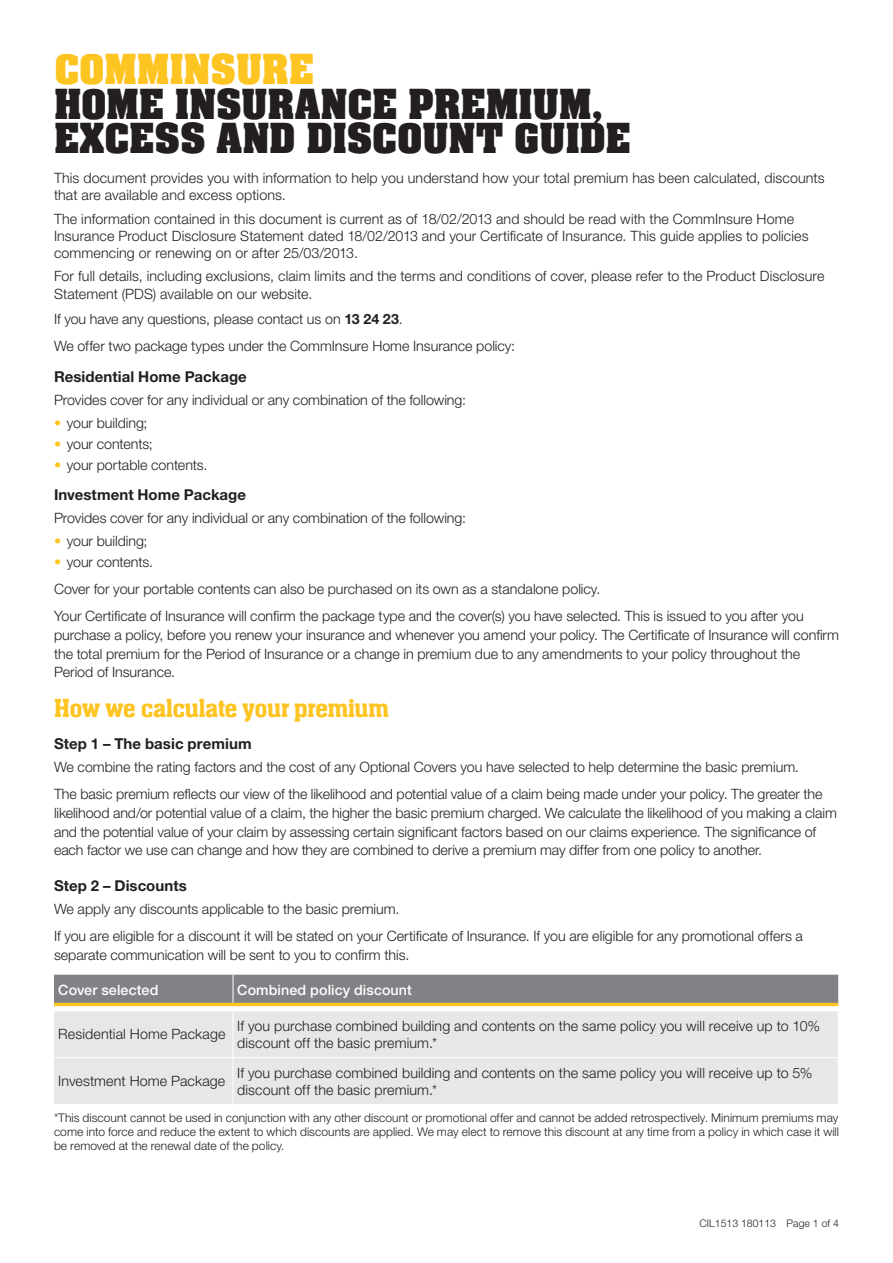
<style>
.page{position:relative;width:893px;height:1263px;background:#fff}
.page>*{position:absolute;margin:0;border:0;box-sizing:border-box;transform-origin:0 0}
.t1{font:700 45px/34.7px "Aachen Com";letter-spacing:-.01em;color:#231f20}
.t2{font:700 45px "Aachen Com";letter-spacing:-.01em;color:#fec422}
.t3{font:500 27px "Aachen Com";letter-spacing:-.005em;color:#fec422}
.t4{font:700 15px "Helvetica Neue LT Std";letter-spacing:.005em;color:#231f20}
.t5{font:300 14.25px/17.1px "Helvetica Neue LT Std";color:#231f20}
.t6{font:500 14.25px "Helvetica Neue LT Std";letter-spacing:.01em;color:#fff}
.t7{font:300 12px/14.4px "Helvetica Neue LT Std";letter-spacing:.005em;color:#231f20;text-align:justify}
.t8{font:300 10.5px "Helvetica Neue LT Std";color:#231f20}
.s1{font-weight:700}
.s2{color:#fec422}
</style>
<div class="page">
<div style="left:54px;top:1011px;width:784px;height:93px;background:#e6e7e9"></div>
<hr style="left:233px;top:1011px;width:1px;height:46px;background:#fff">
<hr style="left:54px;top:1057px;width:179px;height:1px;background:#fff">
<hr style="left:233px;top:1057px;width:606px;height:1px;background:#fff">
<hr style="left:233px;top:1058px;width:1px;height:46px;background:#fff">
<hr style="left:54px;top:1003px;width:179px;height:3px;background:#fec422">
<hr style="left:233px;top:1003px;width:605px;height:3px;background:#fec422">
<div style="left:54px;top:975px;width:784px;height:28px;background:#808285"></div>
<h1 class="t2" style="left:54px;top:44px;width:262px">COMMINSURE</h1>
<h1 class="t1" style="left:54px;top:88px;width:579px">HOME INSURANCE PREMIUM,<br>EXCESS AND DISCOUNT GUIDE</h1>
<p class="t5" style="left:54px;top:169px;width:772px">This document provides you with information to help you understand how your total premium has been calculated, discounts that are available and excess options.</p>
<p class="t5" style="left:54px;top:210px;width:756px">The information contained in this document is current as of 18/02/2013 and should be read with the CommInsure Home<br>Insurance Product Disclosure Statement dated 18/02/2013 and your Certificate of Insurance. This guide applies to policies commencing or renewing on or after 25/03/2013.</p>
<p class="t5" style="left:54px;top:268px;width:772px">For full details, including exclusions, claim limits and the terms and conditions of cover, please refer to the Product Disclosure<br>Statement (PDS) available on our website.</p>
<p class="t5" style="left:54px;top:305px;width:463px;line-height:27.3px">If you have any questions, please contact us on <span class="s1">13 24 23</span>.<br>We offer two package types under the CommInsure Home Insurance policy:</p>
<p class="t4" style="left:54px;top:368px;width:194px">Residential Home Package</p>
<p class="t5" style="left:54px;top:392px;width:414px">Provides cover for any individual or any combination of the following:</p>
<p class="t5" style="left:54px;top:415px;width:95px"><span class="s2">•</span> your building;</p>
<p class="t5" style="left:54px;top:435px;width:100px"><span class="s2">•</span> your contents;</p>
<p class="t5" style="left:54px;top:456px;width:155px"><span class="s2">•</span> your portable contents.</p>
<p class="t4" style="left:54px;top:485px;width:194px">Investment Home Package</p>
<p class="t5" style="left:54px;top:509px;width:414px">Provides cover for any individual or any combination of the following:</p>
<p class="t5" style="left:54px;top:532px;width:95px"><span class="s2">•</span> your building;</p>
<p class="t5" style="left:54px;top:547px;width:751px;line-height:27.3px"><span class="s2">•</span> your contents.<br>Cover for your portable contents can also be purchased on its own as a standalone policy.<br>Your Certificate of Insurance will confirm the package type and the cover(s) you have selected. This is issued to you after you</p>
<p class="t5" style="left:54px;top:625px;width:786px;line-height:18.8px">purchase a policy, before you renew your insurance and whenever you amend your policy. The Certificate of Insurance will confirm the total premium for the Period of Insurance or a change in premium due to any amendments to your policy throughout the<br>Period of Insurance.</p>
<h2 class="t3" style="left:54px;top:694px;width:336px">How we calculate your premium</h2>
<p class="t4" style="left:54px;top:734px;width:199px">Step 1 – The basic premium</p>
<p class="t5" style="left:54px;top:753px;width:770px;line-height:27.3px">We combine the rating factors and the cost of any Optional Covers you have selected to help determine the basic premium.<br>The basic premium reflects our view of the likelihood and potential value of a claim being made under your policy. The greater the</p>
<p class="t5" style="left:54px;top:803px;width:784px;line-height:18.8px">likelihood and/or potential value of a claim, the higher the basic premium charged. We calculate the likelihood of you making a claim and the potential value of your claim by assessing certain significant factors based on our claims experience. The significance of each factor we use can change and how they are combined to derive a premium may differ from one policy to another.</p>
<p class="t4" style="left:54px;top:876px;width:134px">Step 2 – Discounts</p>
<p class="t5" style="left:54px;top:895px;width:750px;line-height:27.3px">We apply any discounts applicable to the basic premium.<br>If you are eligible for a discount it will be stated on your Certificate of Insurance. If you are eligible for any promotional offers a</p>
<p class="t5" style="left:54px;top:946px;width:357px">separate communication will be sent to you to confirm this.</p>
<p class="t6" style="left:58px;top:981px;width:102px">Cover selected</p>
<p class="t6" style="left:237px;top:981px;width:176px">Combined policy discount</p>
<p class="t5" style="left:58px;top:1025px;width:169px">Residential Home Package</p>
<p class="t5" style="left:237px;top:1017px;width:584px">If you purchase combined building and contents on the same policy you will receive up to 10% discount off the basic premium.*</p>
<p class="t5" style="left:58px;top:1072px;width:169px">Investment Home Package</p>
<p class="t5" style="left:237px;top:1063px;width:577px">If you purchase combined building and contents on the same policy you will receive up to 5% discount off the basic premium.*</p>
<p class="t7" style="left:54px;top:1110px;width:787px">*This discount cannot be used in conjunction with any other discount or promotional offer and cannot be added retrospectively. Minimum premiums may come into force and reduce the extent to which discounts are applied. We may elect to remove this discount at any time from a policy in which case it will be removed at the renewal date of the policy.</p>
<p class="t8" style="left:699px;top:1217px;width:141px">CIL1513 180113 Page 1 of 4</p>
</div>
